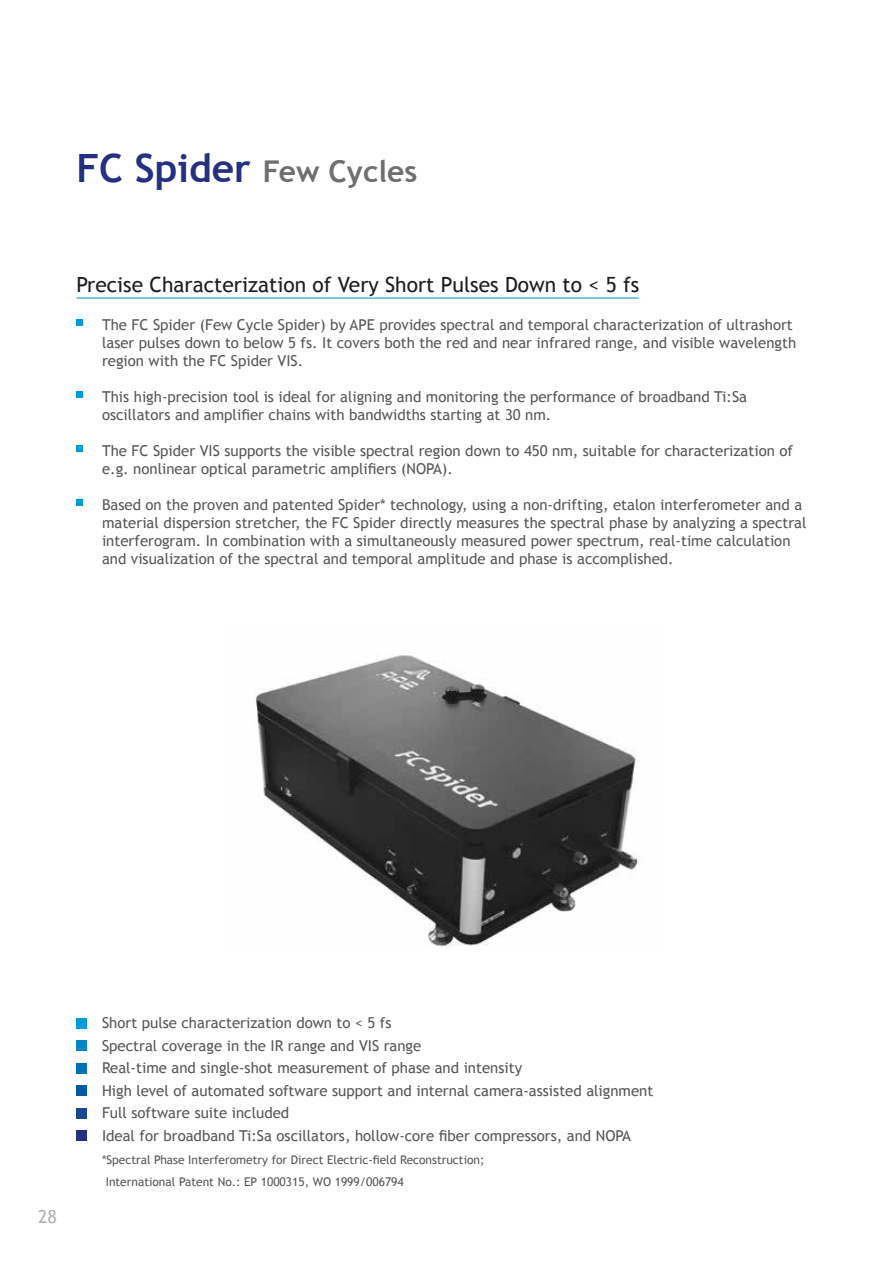
<style>
.page{position:relative;width:893px;height:1263px;background:#fff}
.page>*{position:absolute;margin:0;border:0;box-sizing:border-box;transform-origin:0 0}
.t1{font:700 30px "Trebuchet MS";color:#706f6f}
.t2{font:21px "Trebuchet MS";color:#1d1d1b}
.t3{font:18px "Trebuchet MS";color:#b3b2b2}
.t4{font:15px/18px "Trebuchet MS";color:#575756}
.t5{font:12px/22.5px "Trebuchet MS";color:#575756}
.s1{font-size:39px;color:#253081}
</style>
<div class="page">
<img style="left:255px;top:655px;width:385px;height:292px">
<svg style="left:77px;top:319px;width:6px;height:6px"></svg>
<svg style="left:77px;top:392px;width:6px;height:6px"></svg>
<svg style="left:77px;top:446px;width:6px;height:6px"></svg>
<div style="left:77px;top:499px;width:6px;height:7px;background:#009bda"></div>
<hr style="left:77px;top:297px;width:562px;height:2px;background:#009bda">
<div style="left:77px;top:1130px;width:10px;height:11px;background:#253081"></div>
<div style="left:77px;top:1108px;width:10px;height:10px;background:#1a4591"></div>
<div style="left:77px;top:1085px;width:10px;height:11px;background:#005ba3"></div>
<div style="left:77px;top:1063px;width:10px;height:10px;background:#0070b5"></div>
<div style="left:77px;top:1040px;width:10px;height:11px;background:#0085c8"></div>
<div style="left:77px;top:1018px;width:10px;height:10px;background:#009bda"></div>
<h1 class="t1" style="left:77px;top:152px;width:342px"><span class="s1">FC Spider</span> Few Cycles</h1>
<h2 class="t2" style="left:77px;top:272px;width:564px">Precise Characterization of Very Short Pulses Down to &lt; 5 fs</h2>
<p class="t4" style="left:102px;top:316px;width:696px">The FC Spider (Few Cycle Spider) by APE provides spectral and temporal characterization of ultrashort laser pulses down to below 5 fs. It covers both the red and near infrared range, and visible wavelength region with the FC Spider VIS.</p>
<p class="t4" style="left:102px;top:388px;width:647px">This high-precision tool is ideal for aligning and monitoring the performance of broadband Ti:Sa oscillators and amplifier chains with bandwidths starting at 30 nm.</p>
<p class="t4" style="left:102px;top:442px;width:692px">The FC Spider VIS supports the visible spectral region down to 450 nm, suitable for characterization of e.g. nonlinear optical parametric amplifiers (NOPA).</p>
<p class="t4" style="left:102px;top:496px;width:706px">Based on the proven and patented Spider* technology, using a non-drifting, etalon interferometer and a material dispersion stretcher, the FC Spider directly measures the spectral phase by analyzing a spectral interferogram. In combination with a simultaneously measured power spectrum, real-time calculation and visualization of the spectral and temporal amplitude and phase is accomplished.</p>
<p class="t3" style="left:38px;top:1206px;width:20px">28</p>
<p class="t4" style="left:102px;top:1012px;width:553px;line-height:22.5px">Short pulse characterization down to &lt; 5 fs<br>Spectral coverage in the IR range and VIS range<br>Real-time and single-shot measurement of phase and intensity<br>High level of automated software support and internal camera-assisted alignment Full software suite included<br>Ideal for broadband Ti:Sa oscillators, hollow-core fiber compressors, and NOPA</p>
<p class="t5" style="left:106px;top:1148px;width:380px;text-indent:-4px">*Spectral Phase Interferometry for Direct Electric-field Reconstruction;<br>International Patent No.: EP 1000315, WO 1999/006794</p>
</div>
